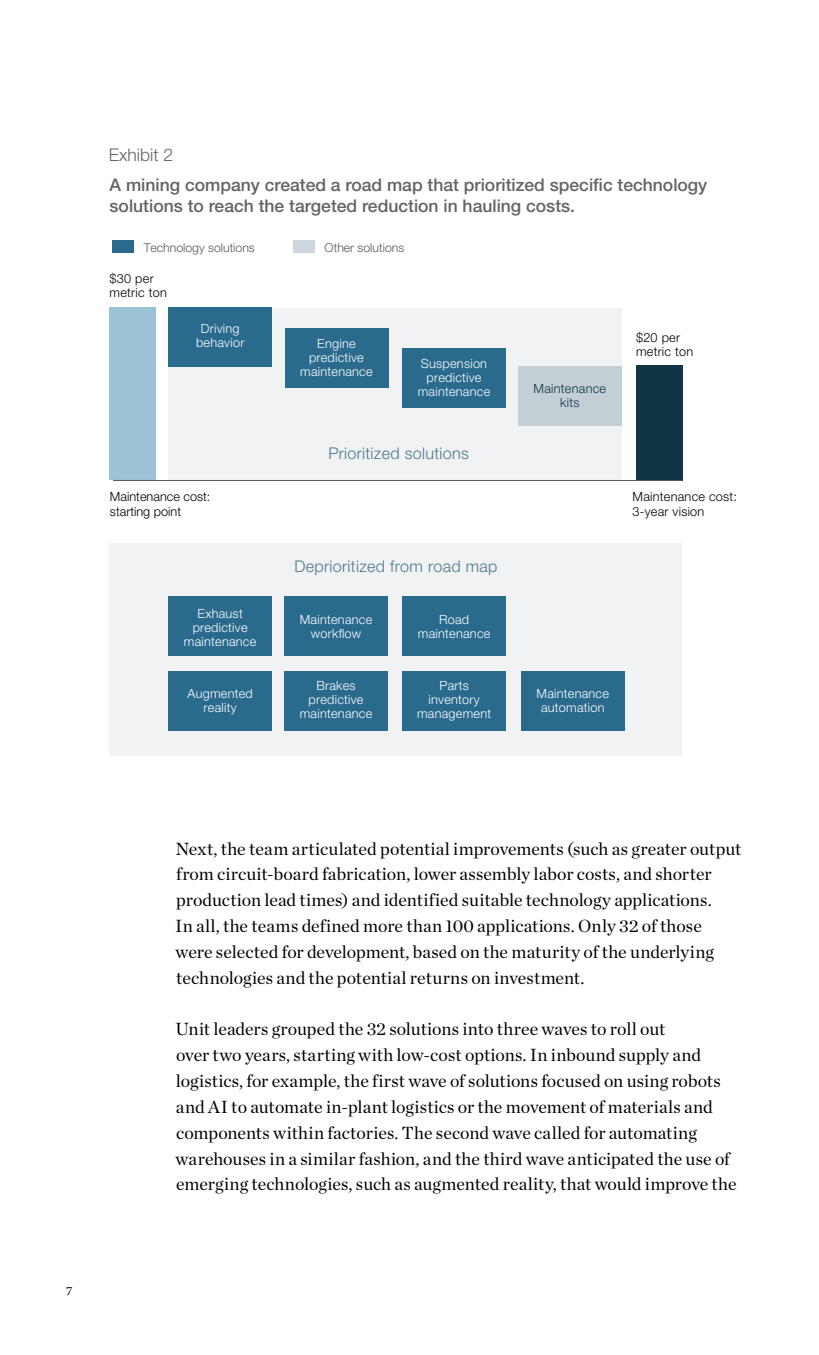
<style>
.page{position:relative;width:819px;height:1355px;background:#fff}
.page>*{position:absolute;margin:0;border:0;box-sizing:border-box;transform-origin:0 0}
.t1{font:17.85px/25.7px "Chronicle Deck";letter-spacing:.005em;color:#000}
.t2{font:500 17.5px/21px "Helvetica Neue LT Std";color:#636466}
.t3{font:300 17.5px "Helvetica Neue LT Std";color:#636466}
.t4{font:300 16.1px "Helvetica Neue LT Std";letter-spacing:.02em;color:#4d788d}
.t5{font:300 12.6px/13.8px "Helvetica Neue LT Std";letter-spacing:.02em;color:#fff;text-align:center}
.t6{font:300 12.6px/13.8px "Helvetica Neue LT Std";letter-spacing:.02em;color:#000}
.t7{font:300 12.6px/15px "Helvetica Neue LT Std";color:#000}
.t8{font:300 12.6px/13.8px "Helvetica Neue LT Std";letter-spacing:.02em;color:#103545;text-align:center}
.t9{font:300 12.25px "Helvetica Neue LT Std";color:#58595b}
.t10{font:12.25px "Chronicle Deck";color:#000}
</style>
<div class="page">
<div style="left:168px;top:308px;width:454px;height:172px;background:#f0f2f4"></div>
<div style="left:110px;top:543px;width:572px;height:213px;background:#f0f2f4"></div>
<div style="left:168px;top:670px;width:104px;height:60px;background:#296a8d"></div>
<div style="left:285px;top:670px;width:103px;height:60px;background:#296a8d"></div>
<div style="left:402px;top:670px;width:104px;height:60px;background:#296a8d"></div>
<div style="left:521px;top:670px;width:104px;height:60px;background:#296a8d"></div>
<div style="left:168px;top:307px;width:104px;height:60px;background:#296a8d"></div>
<div style="left:402px;top:348px;width:104px;height:60px;background:#296a8d"></div>
<div style="left:285px;top:328px;width:103px;height:60px;background:#296a8d"></div>
<div style="left:518px;top:366px;width:104px;height:60px;background:#c4ced5"></div>
<div style="left:112px;top:240px;width:21px;height:13px;background:#296a8d"></div>
<div style="left:293px;top:240px;width:21px;height:13px;background:#cdd6dc"></div>
<div style="left:110px;top:307px;width:46px;height:173px;background:#9bc2d5"></div>
<div style="left:636px;top:365px;width:46px;height:115px;background:#103545"></div>
<hr style="left:113px;top:480px;width:569px;height:1px;background:#58595b">
<div style="left:168px;top:596px;width:104px;height:60px;background:#296a8d"></div>
<div style="left:285px;top:596px;width:103px;height:60px;background:#296a8d"></div>
<div style="left:402px;top:596px;width:104px;height:60px;background:#296a8d"></div>
<p class="t3" style="left:109px;top:144px;width:66px">Exhibit 2</p>
<p class="t2" style="left:110px;top:174px;width:599px">A mining company created a road map that prioritized specific technology solutions to reach the targeted reduction in hauling costs.</p>
<p class="t9" style="left:144px;top:240px;width:113px">Technology solutions</p>
<p class="t9" style="left:325px;top:240px;width:81px">Other solutions</p>
<p class="t6" style="left:110px;top:271px;width:59px">$30 per metric ton</p>
<p class="t5" style="left:196px;top:322px;width:50px">Driving behavior</p>
<p class="t5" style="left:300px;top:336px;width:74px">Engine predictive maintenance</p>
<p class="t5" style="left:418px;top:357px;width:74px">Suspension predictive maintenance</p>
<p class="t4" style="left:328px;top:443px;width:142px">Prioritized solutions</p>
<p class="t8" style="left:534px;top:381px;width:74px">Maintenance kits</p>
<p class="t6" style="left:636px;top:331px;width:59px">$20 per metric ton</p>
<p class="t7" style="left:110px;top:489px;width:102px">Maintenance cost: starting point</p>
<p class="t6" style="left:633px;top:489px;width:106px;line-height:15px">Maintenance cost:<br>3-year vision</p>
<p class="t4" style="left:295px;top:556px;width:204px">Deprioritized from road map</p>
<p class="t5" style="left:184px;top:606px;width:74px">Exhaust predictive maintenance</p>
<p class="t5" style="left:300px;top:612px;width:74px">Maintenance workflow</p>
<p class="t5" style="left:418px;top:612px;width:74px">Road maintenance</p>
<p class="t5" style="left:187px;top:686px;width:67px">Augmented reality</p>
<p class="t5" style="left:300px;top:678px;width:74px">Brakes predictive maintenance</p>
<p class="t5" style="left:417px;top:678px;width:76px">Parts inventory management</p>
<p class="t5" style="left:537px;top:686px;width:74px">Maintenance automation</p>
<p class="t10" style="left:66px;top:1281px;width:8px">7</p>
<p class="t1" style="left:175px;top:834px;width:568px">Next, the team articulated potential improvements (such as greater output from circuit-board fabrication, lower assembly labor costs, and shorter production lead times) and identified suitable technology applications.<br>In all, the teams defined more than 100 applications. Only 32 of those were selected for development, based on the maturity of the underlying technologies and the potential returns on investment.</p>
<p class="t1" style="left:175px;top:1015px;width:563px">Unit leaders grouped the 32 solutions into three waves to roll out<br>over two years, starting with low-cost options. In inbound supply and logistics, for example, the first wave of solutions focused on using robots and AI to automate in-plant logistics or the movement of materials and components within factories. The second wave called for automating warehouses in a similar fashion, and the third wave anticipated the use of emerging technologies, such as augmented reality, that would improve the</p>
</div>
